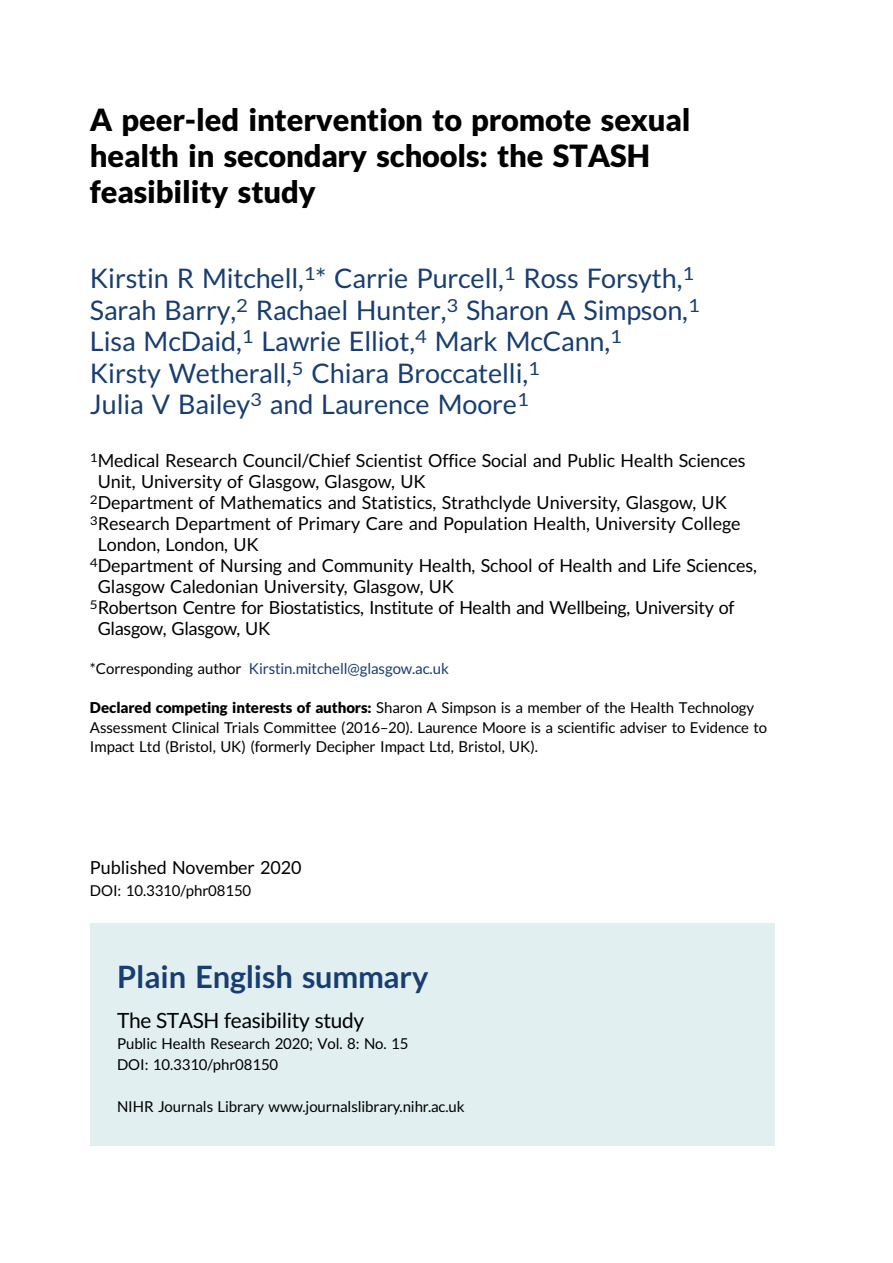
<style>
.page{position:relative;width:893px;height:1263px;background:#fff}
.page>*{position:absolute;margin:0;border:0;box-sizing:border-box;transform-origin:0 0}
.t1{font:30.75px/36px "Adv T Tfac 587 ca.B";color:#000}
.t2{font:30.75px "Adv TT6071803 a.B";color:#183e71}
.t3{font:27px/31.5px "Adv T Ta 9 c 1 b 374";color:#183e71}
.t4{font:21px "Adv T Ta 9 c 1 b 374";letter-spacing:-.01em;color:#000}
.t5{font:18px "Adv T Ta 9 c 1 b 374";color:#000}
.t6{font:15px/19.5px "Adv T Ta 9 c 1 b 374";color:#000}
.t7{font:15px "Adv T Ta 9 c 1 b 374";color:#183e71}
.s1{color:#000}
.s2{font-family:"Adv T Tfac 587 ca.B"}
.s3{font-style:inherit}
</style>
<div class="page">
<div style="left:90px;top:923px;width:684px;height:223px;background:#e1eff0"></div>
<h1 class="t1" style="left:90px;top:104px;width:602px">A peer-led intervention to promote sexual health in secondary schools: the STASH feasibility study</h1>
<h2 class="t3" style="left:90px;top:265px;width:611px">Kirstin R Mitchell,<sup>1</sup>* Carrie Purcell,<sup>1</sup> Ross Forsyth,<sup>1<br></sup>Sarah Barry,<sup>2</sup> Rachael Hunter,<sup>3</sup> Sharon A Simpson,<sup>1<br></sup>Lisa McDaid,<sup>1</sup> Lawrie Elliot,<sup>4</sup> Mark McCann,<sup>1<br></sup>Kirsty Wetherall,<sup>5</sup> Chiara Broccatelli,<sup>1<br></sup>Julia V Bailey<sup>3</sup> and Laurence Moore<sup>1</sup></h2>
<p class="t5" style="left:90px;top:454px;width:657px"><sup>1</sup>Medical Research Council/Chief Scientist Office Social and Public Health Sciences</p>
<p class="t5" style="left:98px;top:475px;width:329px">Unit, University of Glasgow, Glasgow, UK</p>
<p class="t5" style="left:90px;top:496px;width:638px"><sup>2</sup>Department of Mathematics and Statistics, Strathclyde University, Glasgow, UK</p>
<p class="t5" style="left:90px;top:517px;width:652px"><sup>3</sup>Research Department of Primary Care and Population Health, University College</p>
<p class="t5" style="left:98px;top:538px;width:163px">London, London, UK</p>
<p class="t5" style="left:90px;top:559px;width:668px"><sup>4</sup>Department of Nursing and Community Health, School of Health and Life Sciences,</p>
<p class="t5" style="left:98px;top:580px;width:358px">Glasgow Caledonian University, Glasgow, UK</p>
<p class="t5" style="left:90px;top:601px;width:646px"><sup>5</sup>Robertson Centre for Biostatistics, Institute of Health and Wellbeing, University of</p>
<p class="t5" style="left:98px;top:622px;width:174px">Glasgow, Glasgow, UK</p>
<p class="t7" style="left:90px;top:663px;width:360px"><span class="s1">*Corresponding author</span> Kirstin.mitchell@glasgow.ac.uk</p>
<p class="t6" style="left:90px;top:699px;width:679px"><span class="s2">Declared competing interests of authors:</span> Sharon A Simpson is a member of the Health Technology<br>Assessment Clinical Trials Committee (2016<span class="s3">–</span>20). Laurence Moore is a scientific adviser to Evidence to<br>Impact Ltd (Bristol, UK) (formerly Decipher Impact Ltd, Bristol, UK).</p>
<p class="t5" style="left:90px;top:860px;width:213px">Published November 2020</p>
<p class="t6" style="left:90px;top:882px;width:163px">DOI: 10.3310/phr08150</p>
<h1 class="t2" style="left:117px;top:965px;width:313px">Plain English summary</h1>
<p class="t4" style="left:117px;top:1013px;width:249px">The STASH feasibility study</p>
<p class="t6" style="left:117px;top:1034px;width:293px;line-height:21px">Public Health Research 2020; Vol. 8: No. 15<br>DOI: 10.3310/phr08150</p>
<p class="t6" style="left:117px;top:1098px;width:349px">NIHR Journals Library www.journalslibrary.nihr.ac.uk</p>
</div>
